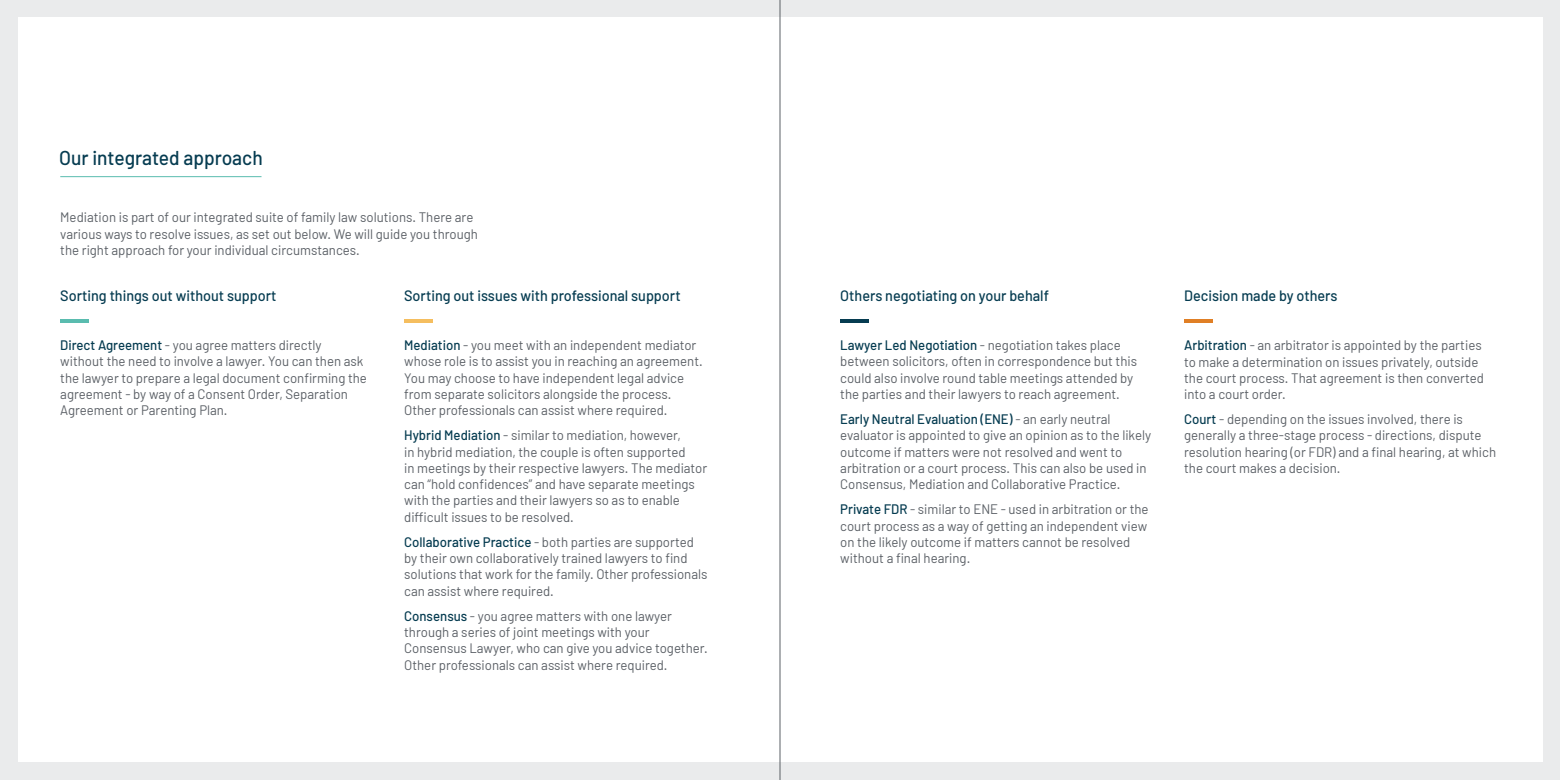
<style>
.page{position:relative;width:1560px;height:780px;background:#fff}
.page>*{position:absolute;margin:0;border:0;box-sizing:border-box;transform-origin:0 0}
.t1{font:500 20px "Barlow";color:#063c51;scale:.96 1}
.t2{font:500 15px "Barlow";color:#063c51;scale:.96 1}
.t3{font:13.75px/16.2px "Barlow";color:#5b6066;scale:.96 1}
.s1{font-weight:500;color:#063c51}
</style>
<div class="page">
<div style="left:0;top:0;width:1559px;height:780px;background:#eaebec"></div>
<div style="left:18px;top:18px;width:1523px;height:744px;background:#fff"></div>
<hr style="left:60px;top:176px;width:201px;height:1px;background:#5abcaf">
<hr style="left:60px;top:319px;width:29px;height:4px;background:#5abcaf">
<hr style="left:404px;top:319px;width:28px;height:4px;background:#f5be5f">
<hr style="left:840px;top:319px;width:28px;height:4px;background:#063c51">
<hr style="left:1183px;top:319px;width:29px;height:4px;background:#e07f25">
<hr style="left:779px;top:0;width:1px;height:780px;background:#5b6066">
<h1 class="t1" style="left:59px;top:146px;width:213px">Our integrated approach</h1>
<p class="t3" style="left:60px;top:209px;width:436px">Mediation is part of our integrated suite of family law solutions. There are various ways to resolve issues, as set out below. We will guide you through the right approach for your individual circumstances.</p>
<p class="t2" style="left:60px;top:286px;width:227px">Sorting things out without support</p>
<p class="t2" style="left:404px;top:286px;width:289px">Sorting out issues with professional support</p>
<p class="t3" style="left:60px;top:337px;width:321px"><span class="s1">Direct Agreement</span> - you agree matters directly without the need to involve a lawyer. You can then ask the lawyer to prepare a legal document confirming the agreement - by way of a Consent Order, Separation Agreement or Parenting Plan.</p>
<p class="t3" style="left:404px;top:337px;width:312px"><span class="s1">Mediation</span> - you meet with an independent mediator whose role is to assist you in reaching an agreement.<br>You may choose to have independent legal advice from separate solicitors alongside the process.<br>Other professionals can assist where required.</p>
<p class="t3" style="left:404px;top:427px;width:317px"><span class="s1">Hybrid Mediation</span> - similar to mediation, however,<br>in hybrid mediation, the couple is often supported<br>in meetings by their respective lawyers. The mediator can “hold confidences” and have separate meetings with the parties and their lawyers so as to enable difficult issues to be resolved.</p>
<p class="t3" style="left:404px;top:533px;width:317px"><span class="s1">Collaborative Practice</span> - both parties are supported by their own collaboratively trained lawyers to find solutions that work for the family. Other professionals can assist where required.</p>
<p class="t3" style="left:404px;top:607px;width:318px"><span class="s1">Consensus</span> - you agree matters with one lawyer through a series of joint meetings with your Consensus Lawyer, who can give you advice together.<br>Other professionals can assist where required.</p>
<p class="t2" style="left:840px;top:286px;width:219px">Others negotiating on your behalf</p>
<p class="t2" style="left:1183px;top:286px;width:161px">Decision made by others</p>
<p class="t3" style="left:840px;top:337px;width:311px"><span class="s1">Lawyer Led Negotiation</span> - negotiation takes place between solicitors, often in correspondence but this could also involve round table meetings attended by the parties and their lawyers to reach agreement.</p>
<p class="t3" style="left:840px;top:410px;width:325px"><span class="s1">Early Neutral Evaluation (ENE)</span> - an early neutral evaluator is appointed to give an opinion as to the likely outcome if matters were not resolved and went to arbitration or a court process. This can also be used in Consensus, Mediation and Collaborative Practice.</p>
<p class="t3" style="left:840px;top:501px;width:323px"><span class="s1">Private FDR</span> - similar to ENE - used in arbitration or the court process as a way of getting an independent view on the likely outcome if matters cannot be resolved without a final hearing.</p>
<p class="t3" style="left:1183px;top:337px;width:314px"><span class="s1">Arbitration</span> - an arbitrator is appointed by the parties to make a determination on issues privately, outside the court process. That agreement is then converted into a court order.</p>
<p class="t3" style="left:1183px;top:410px;width:326px"><span class="s1">Court</span> - depending on the issues involved, there is generally a three-stage process - directions, dispute resolution hearing (or FDR) and a final hearing, at which the court makes a decision.</p>
</div>
